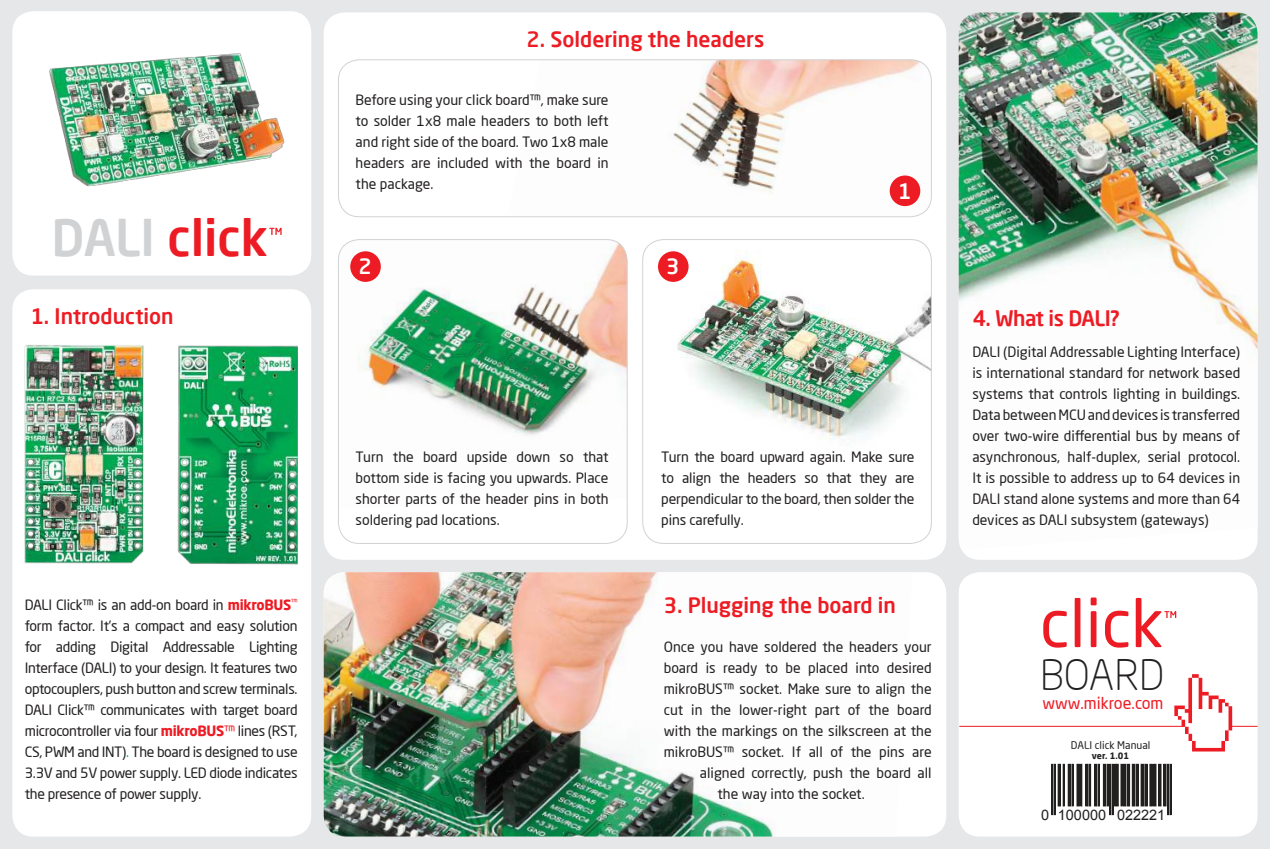
<style>
.page{position:relative;width:1270px;height:849px;background:#fff}
.page>*{position:absolute;margin:0;border:0;box-sizing:border-box;transform-origin:0 0}
.t1{font:65.45px "Neo Sans Pro";color:#ed1c24}
.t2{font:500 49.7px "Neo Sans Pro";color:#ed1c24}
.t3{font:300 41.3px "Neo Sans Pro";color:#221f1f}
.t4{font:500 21px "Neo Sans Pro";color:#ed1c24}
.t5{font:500 21px "Neo Sans Pro";letter-spacing:-.02em;color:#ed1c24}
.t6{font:500 21px "Neo Sans Pro";color:#fff}
.t7{font:16.1px "Neo Sans Pro";color:#ed1c24}
.t8{font:14.53px "Arial";color:#221f1f}
.t9{font:14px/21px "Neo Sans Pro";color:#221f1f;text-align:justify}
.t10{font:10.5px "Neo Sans Pro";color:#221f1f}
.t11{font:700 8.75px "Neo Sans Pro";color:#221f1f}
.s1{color:#d1d2d4}
.s2{font-weight:700;color:#ed1c24}
.s3{color:#ed1c24}
.s4{color:#00a868}
</style>
<div class="page">
<div style="left:0;top:0;width:1270px;height:848px;background:#e6e7e8"></div>
<div style="left:12px;top:11px;width:299px;height:264px;background:#fff;border-radius:21px"></div>
<img style="left:49px;top:53px;width:236px;height:134px">
<div style="left:12px;top:289px;width:299px;height:547px;background:#fff;border-radius:21px"></div>
<img style="left:959px;top:12px;width:299px;height:537px">
<div style="left:324px;top:572px;width:622px;height:264px;background:#fff;border-radius:21px"></div>
<img style="left:324px;top:572px;width:451px;height:264px">
<div style="left:324px;top:12px;width:622px;height:547px;background:#fff;border-radius:21px"></div>
<img style="left:338px;top:239px;width:289px;height:196px">
<div style="left:338px;top:239px;width:289px;height:304px;border:1px solid #d1d2d4;border-radius:21px"></div>
<img style="left:673px;top:61px;width:258px;height:156px">
<div style="left:338px;top:59px;width:594px;height:158px;border:1px solid #d1d2d4;border-radius:21px"></div>
<img style="left:644px;top:239px;width:286px;height:201px">
<div style="left:642px;top:239px;width:290px;height:304px;border:1px solid #d1d2d4;border-radius:21px"></div>
<div style="left:350px;top:251px;width:31px;height:31px;background:#ed1c24;border-radius:50%"></div>
<div style="left:658px;top:251px;width:31px;height:31px;background:#ed1c24;border-radius:50%"></div>
<div style="left:890px;top:175px;width:30px;height:31px;background:#ed1c24;border-radius:50%"></div>
<svg style="left:269px;top:228px;width:13px;height:7px"></svg>
<div style="left:959px;top:572px;width:299px;height:264px;background:#fff;border-radius:21px"></div>
<svg style="left:1164px;top:611px;width:12px;height:6px"></svg>
<div style="left:1052px;top:764px;width:1px;height:50px;border:1px solid #221f1f"></div>
<div style="left:1054px;top:764px;width:1px;height:50px;border:1px solid #221f1f"></div>
<div style="left:1058px;top:764px;width:2px;height:41px;border:1px solid #221f1f"></div>
<div style="left:1063px;top:764px;width:1px;height:41px;border:1px solid #221f1f"></div>
<div style="left:1068px;top:764px;width:3px;height:41px;border:1px solid #221f1f"></div>
<div style="left:1072px;top:764px;width:1px;height:41px;border:1px solid #221f1f"></div>
<div style="left:1077px;top:764px;width:2px;height:41px;border:1px solid #221f1f"></div>
<div style="left:1081px;top:764px;width:1px;height:41px;border:1px solid #221f1f"></div>
<div style="left:1086px;top:764px;width:2px;height:41px;border:1px solid #221f1f"></div>
<div style="left:1089px;top:764px;width:2px;height:41px;border:1px solid #221f1f"></div>
<div style="left:1094px;top:764px;width:3px;height:41px;border:1px solid #221f1f"></div>
<div style="left:1098px;top:764px;width:1px;height:41px;border:1px solid #221f1f"></div>
<div style="left:1103px;top:764px;width:3px;height:41px;border:1px solid #221f1f"></div>
<div style="left:1107px;top:764px;width:1px;height:41px;border:1px solid #221f1f"></div>
<div style="left:1110px;top:764px;width:1px;height:50px;border:1px solid #221f1f"></div>
<div style="left:1112px;top:764px;width:1px;height:50px;border:1px solid #221f1f"></div>
<div style="left:1115px;top:764px;width:3px;height:41px;border:1px solid #221f1f"></div>
<div style="left:1121px;top:764px;width:1px;height:41px;border:1px solid #221f1f"></div>
<div style="left:1123px;top:764px;width:3px;height:41px;border:1px solid #221f1f"></div>
<div style="left:1127px;top:764px;width:3px;height:41px;border:1px solid #221f1f"></div>
<div style="left:1132px;top:764px;width:3px;height:41px;border:1px solid #221f1f"></div>
<div style="left:1136px;top:764px;width:2px;height:41px;border:1px solid #221f1f"></div>
<div style="left:1141px;top:764px;width:2px;height:41px;border:1px solid #221f1f"></div>
<div style="left:1145px;top:764px;width:2px;height:41px;border:1px solid #221f1f"></div>
<div style="left:1150px;top:764px;width:2px;height:41px;border:1px solid #221f1f"></div>
<div style="left:1154px;top:764px;width:2px;height:41px;border:1px solid #221f1f"></div>
<div style="left:1159px;top:764px;width:2px;height:41px;border:1px solid #221f1f"></div>
<div style="left:1164px;top:764px;width:2px;height:41px;border:1px solid #221f1f"></div>
<div style="left:1167px;top:764px;width:2px;height:50px;border:1px solid #221f1f"></div>
<div style="left:1170px;top:764px;width:1px;height:50px;border:1px solid #221f1f"></div>
<hr style="left:959px;top:725px;width:224px;height:1px;background:#ed1c24">
<svg style="left:1174px;top:674px;width:84px;height:77px"></svg>
<img style="left:25px;top:345px;width:273px;height:220px">
<h2 class="t2" style="left:52px;top:217px;width:218px"><span class="s1">DALI</span> click</h2>
<h3 class="t4" style="left:31px;top:307px;width:144px">1. Introduction</h3>
<p class="t9" style="left:25px;top:595px;width:274px">DALI Click™ is an add-on board in <span class="s2">mikroBUS</span><sup>™ </sup>form factor. It’s a compact and easy solution for adding Digital Addressable Lighting Interface (DALI) to your design. It features two optocouplers, push button and screw terminals.<br>DALI Click™ communicates with target board microcontroller via four <span class="s2">mikroBUS</span><span class="s3">™</span> lines (RST, CS, PWM and INT)<span class="s4">.</span> The board is designed to use 3.3V and 5V power supply. LED diode indicates the presence of power supply.</p>
<h3 class="t4" style="left:527px;top:30px;width:239px">2. Soldering the headers</h3>
<p class="t9" style="left:356px;top:91px;width:255px">Before using your click board™, make sure to solder 1x8 male headers to both left and right side of the board. Two 1x8 male headers are included with the board in the package.</p>
<h3 class="t6" style="left:359px;top:258px;width:15px">2</h3>
<h3 class="t6" style="left:666px;top:258px;width:15px">3</h3>
<h3 class="t6" style="left:898px;top:182px;width:15px">1</h3>
<p class="t9" style="left:356px;top:448px;width:254px">Turn the board upside down so that bottom side is facing you upwards. Place shorter parts of the header pins in both soldering pad locations.</p>
<p class="t9" style="left:661px;top:448px;width:255px">Turn the board upward again. Make sure to align the headers so that they are perpendicular to the board, then solder the pins carefully.</p>
<h3 class="t4" style="left:664px;top:596px;width:234px">3. Plugging the board in</h3>
<p class="t9" style="left:664px;top:637px;width:269px">Once you have soldered the headers your</p>
<p class="t9" style="left:664px;top:658px;width:269px">board is ready to be placed into desired</p>
<p class="t9" style="left:664px;top:679px;width:269px">mikroBUS™ socket. Make sure to align the</p>
<p class="t9" style="left:664px;top:700px;width:269px">cut in the lower-right part of the board</p>
<p class="t9" style="left:664px;top:721px;width:269px">with the markings on the silkscreen at the</p>
<p class="t9" style="left:664px;top:742px;width:269px">mikroBUS™ socket. If all of the pins are</p>
<p class="t9" style="left:700px;top:763px;width:233px">aligned correctly, push the board all</p>
<p class="t9" style="left:717px;top:784px;width:149px">the way into the socket.</p>
<h3 class="t5" style="left:973px;top:309px;width:148px">4. What is DALI?</h3>
<p class="t9" style="left:972px;top:343px;width:269px">DALI (Digital Addressable Lighting Interface) is international standard for network based systems that controls lighting in buildings.<br>Data between MCU and devices is transferred over two-wire di昀昀erential bus by means of asynchronous, half-duplex, serial protocol.<br>It is possible to address up to 64 devices in DALI stand alone systems and more than 64 devices as DALI subsystem (gateways)</p>
<h1 class="t1" style="left:1040px;top:597px;width:125px">click</h1>
<h3 class="t3" style="left:1040px;top:651px;width:126px">BOARD</h3>
<p class="t7" style="left:1042px;top:697px;width:122px">www.mikroe.com</p>
<p class="t10" style="left:1071px;top:738px;width:81px">DALI click Manual</p>
<p class="t11" style="left:1092px;top:750px;width:39px">ver. 1.01</p>
<p class="t8" style="left:1041px;top:806px;width:125px">0 100000 022221</p>
</div>
